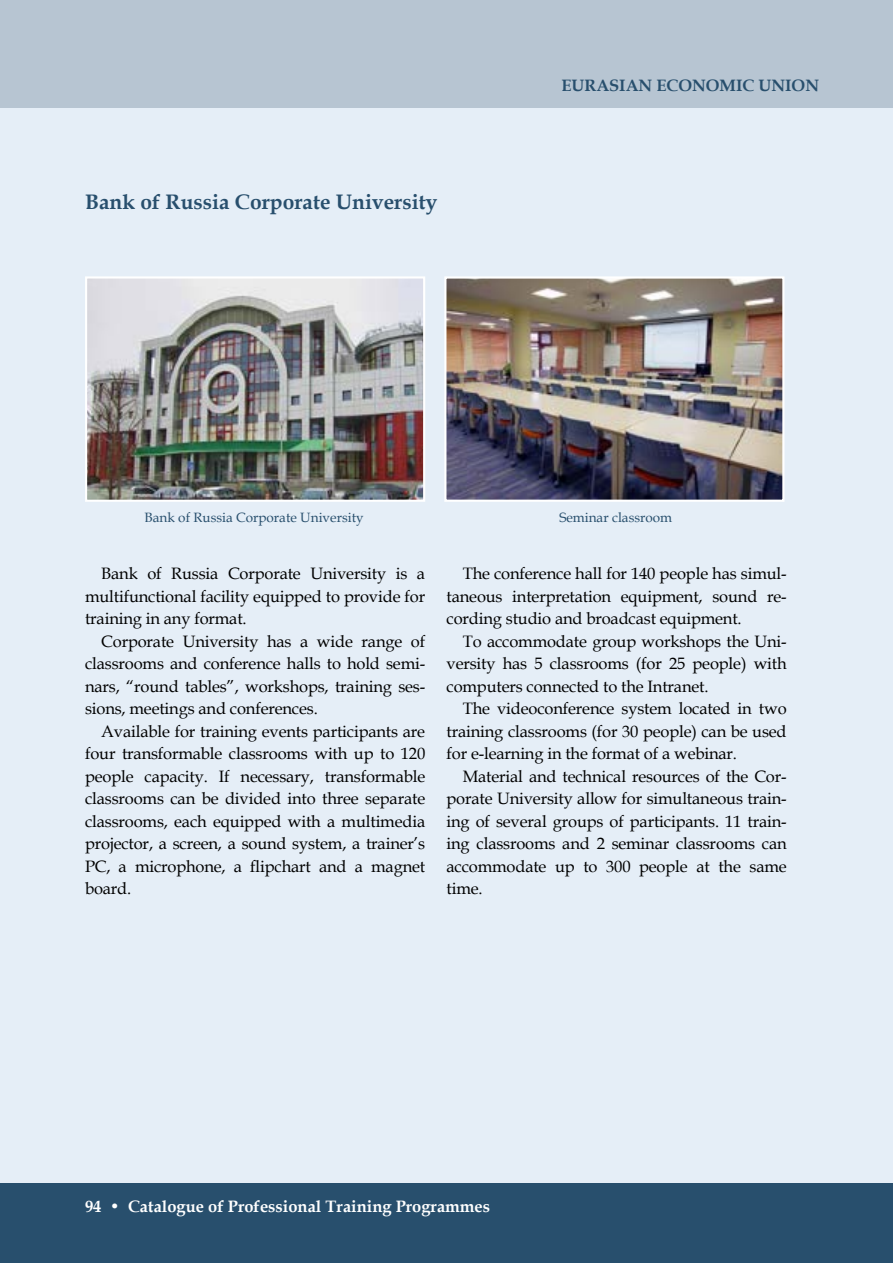
<style>
.page{position:relative;width:893px;height:1263px;background:#e5eef7}
.page>*{position:absolute;margin:0;border:0;box-sizing:border-box;transform-origin:0 0}
.t1{font:700 21px "Book Antiqua";color:#284f6d}
.t2{font:16.5px/22.5px "Book Antiqua";letter-spacing:-.01em;color:#000;text-align:justify}
.t3{font:700 16.5px "Book Antiqua";color:#fff}
.t4{font:700 16.5px "Book Antiqua";color:#284f6d}
.t5{font:13.5px "Book Antiqua";color:#284f6d}
.s1{font-weight:400}
</style>
<div class="page">
<hr style="left:892px;top:0;width:1px;height:1263px;background:#ccdef0">
<div style="left:0;top:0;width:893px;height:108px;background:#b7c5d2"></div>
<div style="left:0;top:1183px;width:893px;height:80px;background:#284f6d"></div>
<img style="left:447px;top:279px;width:334px;height:220px">
<div style="left:444px;top:276px;width:340px;height:226px;border:2px solid #fff"></div>
<img style="left:88px;top:279px;width:334px;height:220px">
<div style="left:85px;top:276px;width:340px;height:226px;border:2px solid #fff"></div>
<p class="t1" style="left:85px;top:188px;width:354px">Bank of Russia Corporate University</p>
<p class="t4" style="left:561px;top:74px;width:13px">EURA</p>
<p class="t4" style="left:609px;top:74px;width:22px">SIAN</p>
<p class="t4" style="left:656px;top:74px;width:14px">ECONOMIC</p>
<p class="t4" style="left:759px;top:74px;width:13px">UNION</p>
<p class="t5" style="left:145px;top:508px;width:220px">Bank of Russia Corporate University</p>
<p class="t5" style="left:559px;top:508px;width:114px">Seminar classroom</p>
<p class="t2" style="left:85px;top:562px;width:342px;text-indent:16px">Bank of Russia Corporate University is a multifunctional facility equipped to provide for training in any format.</p>
<p class="t2" style="left:85px;top:629px;width:342px;text-indent:16px">Corporate University has a wide range of classrooms and conference halls to hold semi&shy;nars, “round tables”, workshops, training ses&shy;sions, meetings and conferences.</p>
<p class="t2" style="left:85px;top:719px;width:342px;text-indent:16px">Available for training events participants are four transformable classrooms with up to 120 people capacity. If necessary, transformable classrooms can be divided into three separate classrooms, each equipped with a multimedia projector, a screen, a sound system, a trainer’s PC, a microphone, a flipchart and a magnet board.</p>
<p class="t2" style="left:446px;top:562px;width:342px;text-indent:16px">The conference hall for 140 people has simul&shy;taneous interpretation equipment, sound re&shy;cording studio and broadcast equipment.</p>
<p class="t2" style="left:446px;top:629px;width:342px;text-indent:16px">To accommodate group workshops the Uni&shy;versity has 5 classrooms (for 25 people) with computers connected to the Intranet.</p>
<p class="t2" style="left:446px;top:697px;width:342px;text-indent:16px">The videoconference system located in two training classrooms (for 30 people) can be used for e-learning in the format of a webinar.</p>
<p class="t2" style="left:446px;top:764px;width:342px;text-indent:16px">Material and technical resources of the Cor&shy;porate University allow for simultaneous train&shy;ing of several groups of participants. 11 train&shy;ing classrooms and 2 seminar classrooms can accommodate up to 300 people at the same time.</p>
<p class="t3" style="left:85px;top:1195px;width:407px">94 <span class="s1">•</span> Catalogue of Professional Training Programmes</p>
</div>
